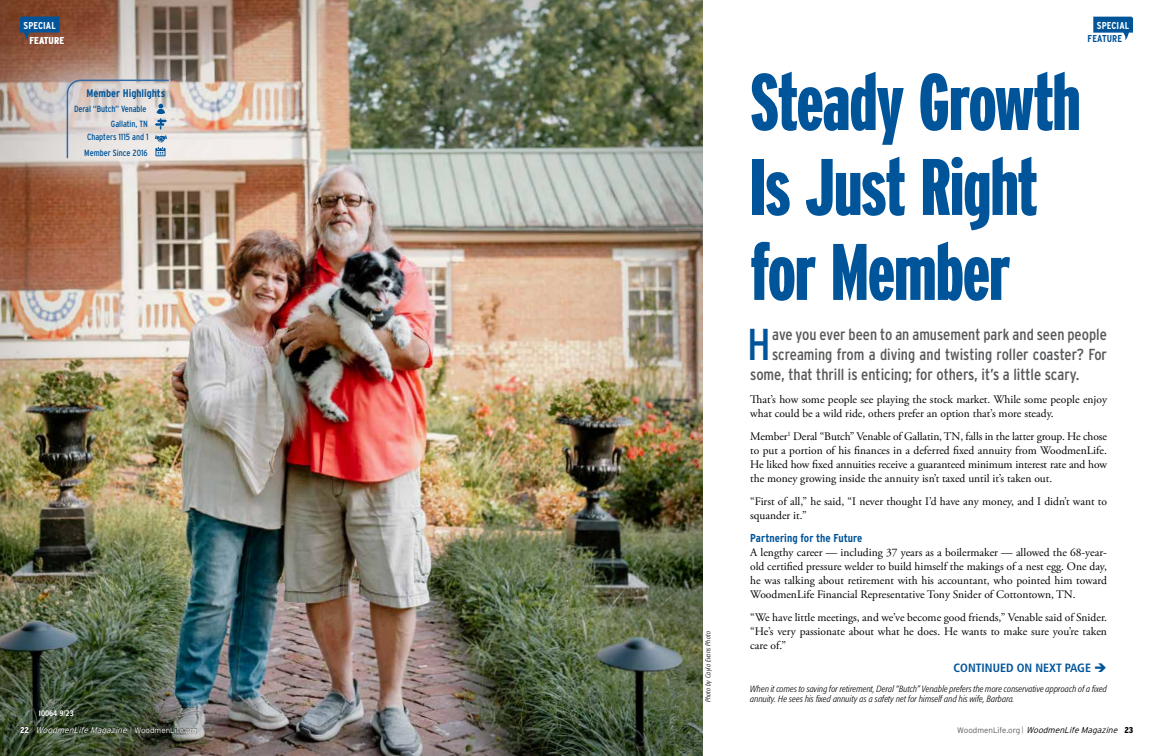
<style>
.page{position:relative;width:1152px;height:756px;background:#fff}
.page>*{position:absolute;margin:0;border:0;box-sizing:border-box;transform-origin:0 0}
.t1{font:900 80px/85px "Interstate Compressed";letter-spacing:-.015em;color:#005499}
.t2{font:44.6px "Interstate Condensed";color:#005499}
.t3{font:16px "Interstate Condensed";color:#58595b}
.t4{font:700 condensed 12px "Frutiger LT Std";color:#005499}
.t5{font:11.5px/14px "Adobe Garamond Pro";color:#000;text-align:justify}
.t6{font:700 11.5px "Interstate Condensed";color:#005499}
.t7{font:700 11px "Interstate Condensed";color:#005499}
.t8{font:700 10px/15.6px "Interstate Condensed";letter-spacing:.01em;color:#fff}
.t9{font:700 10px "Interstate Condensed";letter-spacing:.01em;color:#005499}
.t10{font:italic 300 condensed 9px/10px "Formata Pro";letter-spacing:.01em;color:#000}
.t11{font:9px "Interstate Condensed";letter-spacing:-.01em;color:#005499}
.t12{font:italic 300 8.5px "Interstate";color:#fff}
.t13{font:italic 300 8.5px "Interstate";color:#000}
.t14{font:700 condensed 8px "Frutiger LT Std";letter-spacing:-.01em;color:#fff}
.t15{font:italic 300 condensed 7px "Formata Pro";letter-spacing:.02em;color:#000}
.s1{font-family:"Interstate Condensed";font-weight:900;font-style:normal}
.s2{font-family:"Interstate Condensed";font-style:normal;font-size:7px}
.s3{font-style:normal;font-size:8px}
.s4{font-style:normal;font-size:8px;color:#58595b}
.s5{font-family:"Interstate Condensed";font-style:normal;font-size:7px;color:#58595b}
</style>
<div class="page">
<img style="left:0;top:0;width:703px;height:756px">
<svg style="left:20px;top:16px;width:40px;height:24px"></svg>
<div style="left:21px;top:726px;width:176px;height:8px;background:#000;opacity:.75"></div>
<svg style="left:1093px;top:17px;width:40px;height:24px"></svg>
<svg style="left:66px;top:79px;width:104px;height:80px;background:#d6d3d4"></svg>
<p class="t8" style="left:30px;top:17px;width:36px;text-indent:-6px">SPECIAL<br>FEATURE</p>
<p class="t7" style="left:87px;top:87px;width:80px">Member Highlights</p>
<p class="t11" style="left:74px;top:104px;width:74px">Deral “Butch” Venable</p>
<p class="t11" style="left:111px;top:119px;width:38px">Gallatin, TN</p>
<p class="t11" style="left:87px;top:132px;width:63px">Chapters 1115 and 1</p>
<p class="t11" style="left:84px;top:147px;width:65px">Member Since 2016</p>
<p class="t14" style="left:39px;top:709px;width:36px">I0064 9/23</p>
<p class="t15" style="left:703px;top:702px;width:73px;rotate:-90deg">Photo by Cayla Evans Photo</p>
<p class="t8" style="left:1097px;top:17px;width:34px">SPECIAL</p>
<p class="t9" style="left:1088px;top:33px;width:36px">FEATURE</p>
<h3 class="t1" style="left:750px;top:59px;width:332px">Steady Growth<br>Is Just Right for Member</h3>
<p class="t2" style="left:747px;top:319px;width:25px">H</p>
<p class="t3" style="left:772px;top:325px;width:336px">ave you ever been to an amusement park and seen people</p>
<p class="t3" style="left:772px;top:345px;width:336px">screaming from a diving and twisting roller coaster? For</p>
<p class="t3" style="left:750px;top:365px;width:331px">some, that thrill is enticing; for others, it’s a little scary.</p>
<p class="t5" style="left:750px;top:393px;width:358px">That’s how some people see playing the stock market. While some people enjoy what could be a wild ride, others prefer an option that’s more steady.</p>
<p class="t5" style="left:750px;top:430px;width:358px">Member<sup>1</sup> Deral “Butch” Venable of Gallatin, TN, falls in the latter group. He chose to put a portion of his finances in a deferred fixed annuity from WoodmenLife.<br>He liked how fixed annuities receive a guaranteed minimum interest rate and how the money growing inside the annuity isn’t taxed until it’s taken out.</p>
<p class="t5" style="left:750px;top:495px;width:358px">“First of all,” he said, “I never thought I’d have any money, and I didn’t want to squander it.”</p>
<h4 class="t6" style="left:750px;top:531px;width:114px">Partnering for the Future</h4>
<p class="t5" style="left:750px;top:545px;width:358px">A lengthy career — including 37 years as a boilermaker — allowed the 68-year&shy;old certified pressure welder to build himself the makings of a nest egg. One day, he was talking about retirement with his accountant, who pointed him toward WoodmenLife Financial Representative Tony Snider of Cottontown, TN.</p>
<p class="t5" style="left:750px;top:610px;width:358px">“We have little meetings, and we’ve become good friends,” Venable said of Snider. “He’s very passionate about what he does. He wants to make sure you’re taken care of.”</p>
<p class="t4" style="left:954px;top:661px;width:155px">CONTINUED ON NEXT PAGE ➔</p>
<p class="t10" style="left:750px;top:684px;width:358px">When it comes to saving for retirement, Deral “Butch” Venable prefers the more conservative approach of a fixed annuity. He sees his fixed annuity as a safety net for himself and his wife, Barbara.</p>
<p class="t12" style="left:20px;top:725px;width:179px"><span class="s1">2 2</span> WoodmenLifeMagazine <span class="s2">|</span> <span class="s3">W o o d m e n L i f e . o r g</span></p>
<p class="t13" style="left:957px;top:725px;width:178px"><span class="s4">W o o d m e n L i f e . o r g</span> <span class="s5">|</span> WoodmenLifeMagazine <span class="s1">2 3</span></p>
</div>
